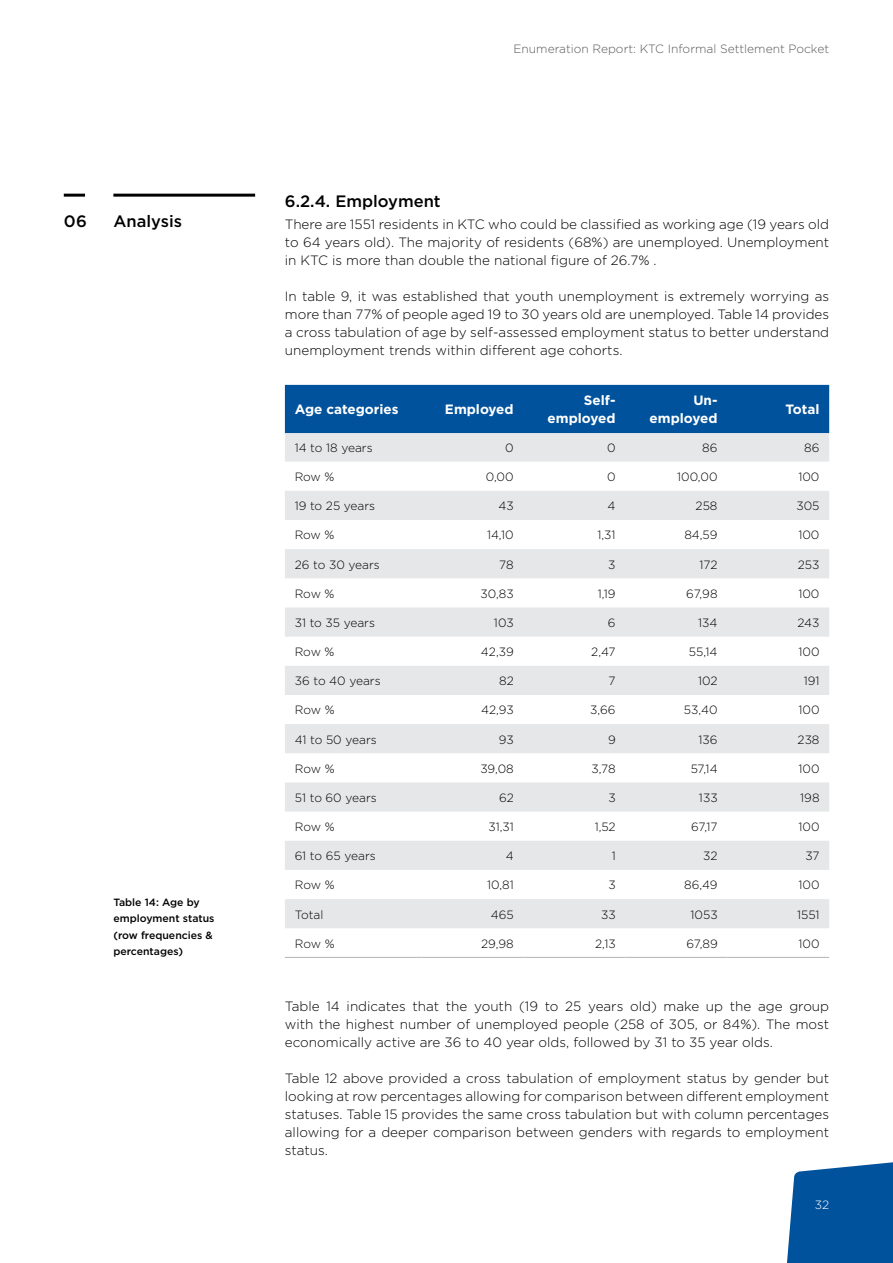
<style>
.page{position:relative;width:893px;height:1263px;background:#fff}
.page>*{position:absolute;margin:0;border:0;box-sizing:border-box;transform-origin:0 0}
.t1{font:500 16.5px "Gotham";color:#000}
.t2{font:300 13.5px/18px "Gotham";color:#000;text-align:justify}
.t3{font:700 13.5px/18px "Gotham";color:#fff;text-align:right}
.t4{font:300 12px "Gotham";color:#000}
.t5{font:300 12px "Gotham";color:#58595b}
.t6{font:300 12px "Gotham";color:#fff}
.t7{font:500 10.5px/16.5px "Gotham";color:#000}
</style>
<div class="page">
<svg style="left:787px;top:1162px;width:106px;height:101px;background:#1761a5"></svg>
<hr style="left:113px;top:194px;width:142px;height:3px;background:#000">
<hr style="left:64px;top:194px;width:21px;height:3px;background:#000">
<div style="left:285px;top:385px;width:544px;height:48px;background:#00529c"></div>
<svg style="left:285px;top:433px;width:544px;height:495px;fill:#e6e7e8"></svg>
<hr style="left:285px;top:957px;width:136px;height:1px;background:#bbbcbc">
<hr style="left:421px;top:957px;width:102px;height:1px;background:#bbbcbc">
<hr style="left:523px;top:957px;width:102px;height:1px;background:#bbbcbc">
<hr style="left:625px;top:957px;width:102px;height:1px;background:#bbbcbc">
<hr style="left:727px;top:957px;width:102px;height:1px;background:#bbbcbc">
<p class="t1" style="left:64px;top:210px;width:25px">06</p>
<p class="t1" style="left:113px;top:210px;width:70px">Analysis</p>
<p class="t7" style="left:113px;top:893px;width:103px">Table 14: Age by employment status (row frequencies &amp; percentages)</p>
<p class="t5" style="left:514px;top:41px;width:317px">Enumeration Report: KTC Informal Settlement Pocket</p>
<p class="t1" style="left:285px;top:190px;width:157px">6.2.4. Employment</p>
<p class="t2" style="left:285px;top:215px;width:546px">There are 1551 residents in KTC who could be classified as working age (19 years old to 64 years old). The majority of residents (68%) are unemployed. Unemployment in KTC is more than double the national figure of 26.7% .</p>
<p class="t2" style="left:285px;top:287px;width:546px">In table 9, it was established that youth unemployment is extremely worrying as more than 77% of people aged 19 to 30 years old are unemployed. Table 14 provides a cross tabulation of age by self-assessed employment status to better understand unemployment trends within different age cohorts.</p>
<p class="t3" style="left:295px;top:401px;width:105px">Age categories</p>
<p class="t3" style="left:445px;top:401px;width:70px">Employed</p>
<p class="t3" style="left:548px;top:392px;width:69px">Self&shy;employed</p>
<p class="t3" style="left:650px;top:392px;width:69px">Un&shy;employed</p>
<p class="t3" style="left:785px;top:401px;width:35px">Total</p>
<p class="t4" style="left:295px;top:440px;width:80px">14 to 18 years</p>
<p class="t4" style="left:505px;top:440px;width:10px">0</p>
<p class="t4" style="left:607px;top:440px;width:10px">0</p>
<p class="t4" style="left:702px;top:440px;width:17px">86</p>
<p class="t4" style="left:804px;top:440px;width:17px">86</p>
<p class="t4" style="left:295px;top:469px;width:41px">Row %</p>
<p class="t4" style="left:486px;top:469px;width:29px">0,00</p>
<p class="t4" style="left:607px;top:469px;width:10px">0</p>
<p class="t4" style="left:677px;top:469px;width:42px">100,00</p>
<p class="t4" style="left:798px;top:469px;width:23px">100</p>
<p class="t4" style="left:295px;top:498px;width:82px">19 to 25 years</p>
<p class="t4" style="left:498px;top:498px;width:17px">43</p>
<p class="t4" style="left:608px;top:498px;width:9px">4</p>
<p class="t4" style="left:696px;top:498px;width:23px">258</p>
<p class="t4" style="left:796px;top:498px;width:25px">305</p>
<p class="t4" style="left:295px;top:527px;width:41px">Row %</p>
<p class="t4" style="left:487px;top:527px;width:28px">14,10</p>
<p class="t4" style="left:597px;top:527px;width:20px">1,31</p>
<p class="t4" style="left:684px;top:527px;width:35px">84,59</p>
<p class="t4" style="left:798px;top:527px;width:23px">100</p>
<p class="t4" style="left:295px;top:557px;width:87px">26 to 30 years</p>
<p class="t4" style="left:499px;top:557px;width:16px">78</p>
<p class="t4" style="left:608px;top:557px;width:9px">3</p>
<p class="t4" style="left:700px;top:557px;width:19px">172</p>
<p class="t4" style="left:798px;top:557px;width:23px">253</p>
<p class="t4" style="left:295px;top:586px;width:41px">Row %</p>
<p class="t4" style="left:480px;top:586px;width:35px">30,83</p>
<p class="t4" style="left:598px;top:586px;width:19px">1,19</p>
<p class="t4" style="left:686px;top:586px;width:33px">67,98</p>
<p class="t4" style="left:798px;top:586px;width:23px">100</p>
<p class="t4" style="left:295px;top:615px;width:82px">31 to 35 years</p>
<p class="t4" style="left:494px;top:615px;width:21px">103</p>
<p class="t4" style="left:608px;top:615px;width:9px">6</p>
<p class="t4" style="left:698px;top:615px;width:21px">134</p>
<p class="t4" style="left:797px;top:615px;width:24px">243</p>
<p class="t4" style="left:295px;top:644px;width:41px">Row %</p>
<p class="t4" style="left:481px;top:644px;width:34px">42,39</p>
<p class="t4" style="left:591px;top:644px;width:26px">2,47</p>
<p class="t4" style="left:689px;top:644px;width:30px">55,14</p>
<p class="t4" style="left:798px;top:644px;width:23px">100</p>
<p class="t4" style="left:295px;top:673px;width:87px">36 to 40 years</p>
<p class="t4" style="left:499px;top:673px;width:16px">82</p>
<p class="t4" style="left:609px;top:673px;width:9px">7</p>
<p class="t4" style="left:698px;top:673px;width:21px">102</p>
<p class="t4" style="left:804px;top:673px;width:17px">191</p>
<p class="t4" style="left:295px;top:702px;width:41px">Row %</p>
<p class="t4" style="left:481px;top:702px;width:34px">42,93</p>
<p class="t4" style="left:590px;top:702px;width:27px">3,66</p>
<p class="t4" style="left:684px;top:702px;width:35px">53,40</p>
<p class="t4" style="left:798px;top:702px;width:23px">100</p>
<p class="t4" style="left:295px;top:732px;width:83px">41 to 50 years</p>
<p class="t4" style="left:499px;top:732px;width:16px">93</p>
<p class="t4" style="left:608px;top:732px;width:9px">9</p>
<p class="t4" style="left:699px;top:732px;width:21px">136</p>
<p class="t4" style="left:798px;top:732px;width:23px">238</p>
<p class="t4" style="left:295px;top:761px;width:41px">Row %</p>
<p class="t4" style="left:480px;top:761px;width:35px">39,08</p>
<p class="t4" style="left:591px;top:761px;width:26px">3,78</p>
<p class="t4" style="left:691px;top:761px;width:28px">57,14</p>
<p class="t4" style="left:798px;top:761px;width:23px">100</p>
<p class="t4" style="left:295px;top:790px;width:83px">51 to 60 years</p>
<p class="t4" style="left:499px;top:790px;width:16px">62</p>
<p class="t4" style="left:608px;top:790px;width:9px">3</p>
<p class="t4" style="left:699px;top:790px;width:20px">133</p>
<p class="t4" style="left:800px;top:790px;width:21px">198</p>
<p class="t4" style="left:295px;top:819px;width:41px">Row %</p>
<p class="t4" style="left:488px;top:819px;width:27px">31,31</p>
<p class="t4" style="left:595px;top:819px;width:22px">1,52</p>
<p class="t4" style="left:691px;top:819px;width:28px">67,17</p>
<p class="t4" style="left:798px;top:819px;width:23px">100</p>
<p class="t4" style="left:295px;top:848px;width:82px">61 to 65 years</p>
<p class="t4" style="left:506px;top:848px;width:9px">4</p>
<p class="t4" style="left:612px;top:848px;width:6px">1</p>
<p class="t4" style="left:703px;top:848px;width:16px">32</p>
<p class="t4" style="left:805px;top:848px;width:16px">37</p>
<p class="t4" style="left:295px;top:877px;width:41px">Row %</p>
<p class="t4" style="left:487px;top:877px;width:28px">10,81</p>
<p class="t4" style="left:608px;top:877px;width:9px">3</p>
<p class="t4" style="left:684px;top:877px;width:35px">86,49</p>
<p class="t4" style="left:798px;top:877px;width:23px">100</p>
<p class="t4" style="left:295px;top:907px;width:30px">Total</p>
<p class="t4" style="left:491px;top:907px;width:24px">465</p>
<p class="t4" style="left:601px;top:907px;width:16px">33</p>
<p class="t4" style="left:691px;top:907px;width:29px">1053</p>
<p class="t4" style="left:797px;top:907px;width:24px">1551</p>
<p class="t4" style="left:295px;top:936px;width:41px">Row %</p>
<p class="t4" style="left:481px;top:936px;width:34px">29,98</p>
<p class="t4" style="left:595px;top:936px;width:22px">2,13</p>
<p class="t4" style="left:686px;top:936px;width:33px">67,89</p>
<p class="t4" style="left:799px;top:936px;width:23px">100</p>
<p class="t2" style="left:285px;top:997px;width:546px">Table 14 indicates that the youth (19 to 25 years old) make up the age group with the highest number of unemployed people (258 of 305, or 84%). The most economically active are 36 to 40 year olds, followed by 31 to 35 year olds.</p>
<p class="t2" style="left:285px;top:1069px;width:546px">Table 12 above provided a cross tabulation of employment status by gender but looking at row percentages allowing for comparison between different employment statuses. Table 15 provides the same cross tabulation but with column percentages allowing for a deeper comparison between genders with regards to employment status.</p>
<p class="t6" style="left:815px;top:1197px;width:16px">32</p>
</div>
